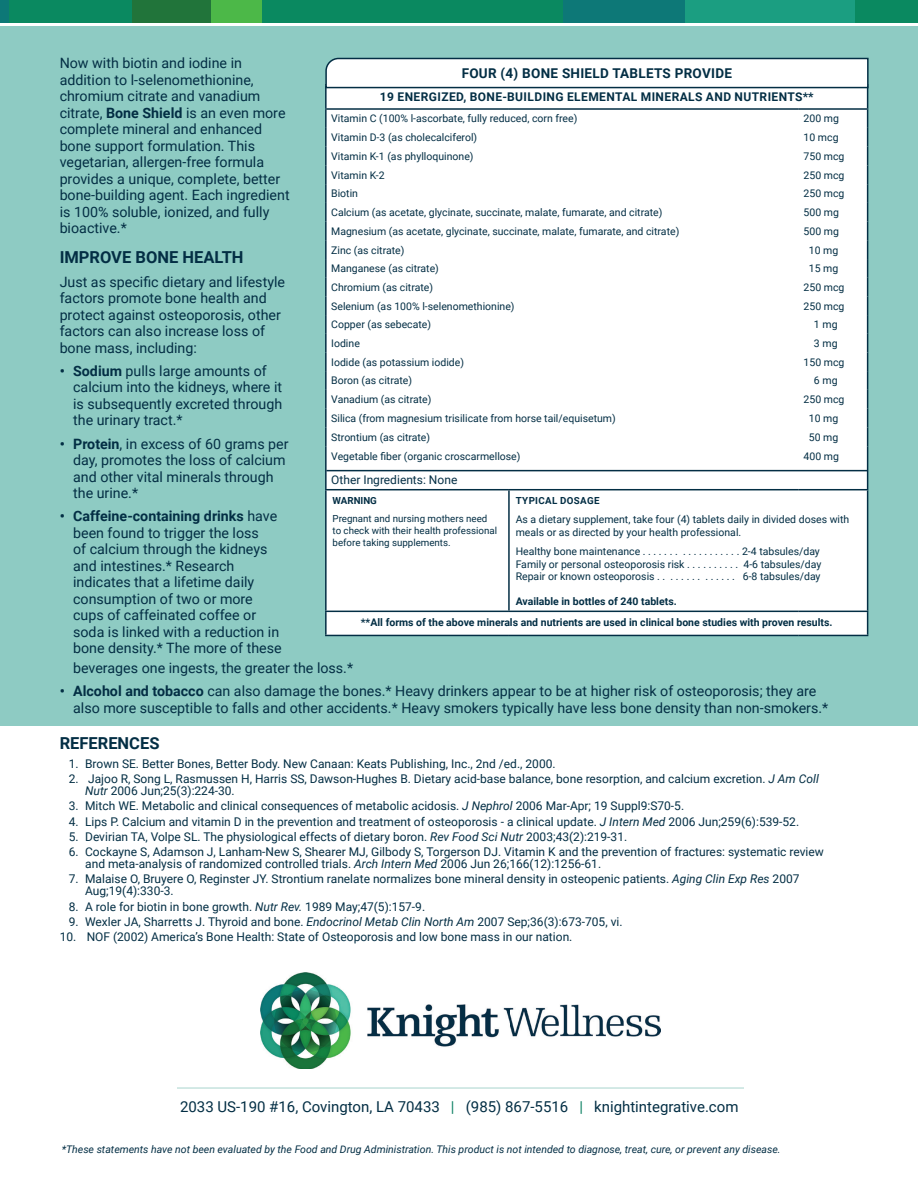
<style>
.page{position:relative;width:918px;height:1188px;background:#fff}
.page>*{position:absolute;margin:0;border:0;box-sizing:border-box;transform-origin:0 0}
.t1{font:700 16.5px "Roboto";color:#032e44}
.t2{font:15px "Roboto";color:#032e44}
.t3{font:14.25px/16.5px "Roboto";color:#032e44}
.t4{font:700 13.5px "Roboto";letter-spacing:.02em;color:#032e44}
.t5{font:12px/12px "Roboto";color:#032e44}
.t6{font:700 12px "Roboto";letter-spacing:.035em;color:#032e44}
.t7{font:10.5px/12.6px "Roboto";color:#032e44}
.t8{font:italic 10.5px "Roboto";color:#032e44}
.t9{font:700 10.5px/21.5px "Roboto";color:#032e44;text-align:center}
.t10{font:9.75px/11.7px "Roboto";color:#032e44}
.t11{font:700 9.75px "Roboto";letter-spacing:.035em;color:#032e44}
.t12{font:700 9.75px "Roboto";color:#032e44}
.s1{font-weight:700}
.s2{font-style:italic}
.s3{color:#0e8164}
</style>
<div class="page">
<div style="left:0;top:27px;width:918px;height:699px;background:#8ecbc3"></div>
<div style="left:0;top:0;width:918px;height:23px;background:#0a8960"></div>
<div style="left:563px;top:0;width:123px;height:23px;background:#0d7877"></div>
<div style="left:0;top:0;width:8px;height:23px;background:#0d7877"></div>
<div style="left:686px;top:0;width:169px;height:23px;background:#1b9e81"></div>
<div style="left:211px;top:0;width:51px;height:23px;background:#4cb848"></div>
<div style="left:132px;top:0;width:79px;height:23px;background:#21743a"></div>
<img style="left:261px;top:973px;width:399px;height:96px">
<hr style="left:177px;top:1087px;width:567px;height:2px;background:#c5e2de">
<div style="left:327px;top:446px;width:540px;height:189px;background:#fff"></div>
<hr style="left:325px;top:446px;width:2px;height:43px;background:#032e44">
<hr style="left:867px;top:446px;width:1px;height:43px;background:#032e44">
<hr style="left:325px;top:612px;width:2px;height:23px;background:#032e44">
<svg style="left:867px;top:612px;width:1px;height:23px"></svg>
<hr style="left:325px;top:635px;width:184px;height:1px;background:#032e44">
<hr style="left:509px;top:635px;width:289px;height:1px;background:#032e44">
<hr style="left:798px;top:635px;width:70px;height:1px;background:#032e44">
<hr style="left:325px;top:489px;width:184px;height:1px;background:#032e44">
<hr style="left:325px;top:490px;width:2px;height:121px;background:#032e44">
<hr style="left:325px;top:611px;width:184px;height:1px;background:#032e44">
<hr style="left:509px;top:489px;width:289px;height:1px;background:#032e44">
<hr style="left:508px;top:490px;width:2px;height:121px;background:#032e44">
<hr style="left:798px;top:489px;width:70px;height:1px;background:#032e44">
<hr style="left:867px;top:490px;width:1px;height:121px;background:#032e44">
<hr style="left:509px;top:611px;width:289px;height:1px;background:#032e44">
<hr style="left:798px;top:611px;width:70px;height:1px;background:#032e44">
<div style="left:325px;top:57px;width:544px;height:389px;background:#fff"></div>
<hr style="left:326px;top:470px;width:541px;height:1px;background:#032e44">
<p class="t3" style="left:60px;top:55px;width:232px">Now with biotin and iodine in addition to l-selenomethionine, chromium citrate and vanadium citrate, <span class="s1">Bone Shield</span> is an even more complete mineral and enhanced bone support formulation. This vegetarian, allergen-free formula provides a unique, complete, better bone-building agent. Each ingredient is 100% soluble, ionized, and fully bioactive.*</p>
<p class="t1" style="left:60px;top:246px;width:185px">IMPROVE BONE HEALTH</p>
<p class="t3" style="left:60px;top:273px;width:227px">Just as specific dietary and lifestyle factors promote bone health and protect against osteoporosis, other factors can also increase loss of bone mass, including:</p>
<p class="t3" style="left:73px;top:362px;width:211px;text-indent:-13px"><span class="s1">• Sodium</span> pulls large amounts of calcium into the kidneys, where it is subsequently excreted through the urinary tract.*</p>
<p class="t3" style="left:73px;top:435px;width:217px;text-indent:-13px"><span class="s1">• Protein</span>, in excess of 60 grams per day, promotes the loss of calcium and other vital minerals through the urine.*</p>
<p class="t3" style="left:73px;top:508px;width:210px;text-indent:-13px"><span class="s1">• Caffeine-containing drinks</span> have been found to trigger the loss<br>of calcium through the kidneys and intestines.* Research indicates that a lifetime daily consumption of two or more cups of caffeinated coffee or soda is linked with a reduction in bone density.* The more of these</p>
<p class="t3" style="left:73px;top:659px;width:282px">beverages one ingests, the greater the loss.*</p>
<p class="t3" style="left:73px;top:682px;width:757px;text-indent:-13px"><span class="s1">• Alcohol and tobacco</span> can also damage the bones.* Heavy drinkers appear to be at higher risk of osteoporosis; they are also more susceptible to falls and other accidents.* Heavy smokers typically have less bone density than non-smokers.*</p>
<p class="t1" style="left:60px;top:732px;width:101px">REFERENCES</p>
<p class="t5" style="left:69px;top:757px;width:488px">1. Brown SE. Better Bones, Better Body. New Canaan: Keats Publishing, Inc., 2nd /ed., 2000.</p>
<p class="t5" style="left:85px;top:773px;width:735px;text-indent:-17px">2. Jajoo R, Song L, Rasmussen H, Harris SS, Dawson-Hughes B. Dietary acid-base balance, bone resorption, and calcium excretion. <span class="s2">J Am Coll<br>Nutr</span> 2006 Jun;25(3):224-30.</p>
<p class="t5" style="left:69px;top:800px;width:617px">3. Mitch WE. Metabolic and clinical consequences of metabolic acidosis. <span class="s2">J Nephrol</span> 2006 Mar-Apr; 19 Suppl9:S70-5.</p>
<p class="t5" style="left:69px;top:815px;width:732px">4. Lips P. Calcium and vitamin D in the prevention and treatment of osteoporosis - a clinical update. <span class="s2">J Intern Med</span> 2006 Jun;259(6):539-52.</p>
<p class="t5" style="left:69px;top:830px;width:560px">5. Devirian TA, Volpe SL. The physiological effects of dietary boron. <span class="s2">Rev Food Sci Nutr</span> 2003;43(2):219-31.</p>
<p class="t5" style="left:85px;top:845px;width:740px;text-indent:-16px">6. Cockayne S, Adamson J, Lanham-New S, Shearer MJ, Gilbody S, Torgerson DJ. Vitamin K and the prevention of fractures: systematic review and meta-analysis of randomized controlled trials. <span class="s2">Arch Intern Med</span> 2006 Jun 26;166(12):1256-61.</p>
<p class="t5" style="left:85px;top:873px;width:716px;text-indent:-16px">7. Malaise O, Bruyere O, Reginster JY. Strontium ranelate normalizes bone mineral density in osteopenic patients. <span class="s2">Aging Clin Exp Res</span> 2007<br>Aug;19(4):330-3.</p>
<p class="t5" style="left:69px;top:900px;width:358px">8. A role for biotin in bone growth. <span class="s2">Nutr Rev.</span> 1989 May;47(5):157-9.</p>
<p class="t5" style="left:69px;top:915px;width:555px">9. Wexler JA, Sharretts J. Thyroid and bone. <span class="s2">Endocrinol Metab Clin North Am</span> 2007 Sep;36(3):673-705, vi.</p>
<p class="t5" style="left:60px;top:930px;width:514px">10. NOF (2002) America’s Bone Health: State of Osteoporosis and low bone mass in our nation.</p>
<p class="t4" style="left:462px;top:64px;width:272px">FOUR (4) BONE SHIELD TABLETS PROVIDE</p>
<p class="t6" style="left:380px;top:88px;width:435px">19 ENERGIZED, BONE-BUILDING ELEMENTAL MINERALS AND NUTRIENTS**</p>
<p class="t7" style="left:331px;top:112px;width:248px">Vitamin C (100% l-ascorbate, fully reduced, corn free)</p>
<p class="t7" style="left:804px;top:112px;width:37px">200 mg</p>
<p class="t7" style="left:331px;top:131px;width:148px">Vitamin D-3 (as cholecalciferol)</p>
<p class="t7" style="left:804px;top:131px;width:36px">10 mcg</p>
<p class="t7" style="left:331px;top:149px;width:144px">Vitamin K-1 (as phylloquinone)</p>
<p class="t7" style="left:804px;top:149px;width:42px">750 mcg</p>
<p class="t7" style="left:331px;top:168px;width:55px">Vitamin K-2</p>
<p class="t7" style="left:804px;top:168px;width:42px">250 mcg</p>
<p class="t7" style="left:331px;top:187px;width:28px">Biotin</p>
<p class="t7" style="left:804px;top:187px;width:42px">250 mcg</p>
<p class="t7" style="left:331px;top:206px;width:333px">Calcium (as acetate, glycinate, succinate, malate, fumarate, and citrate)</p>
<p class="t7" style="left:804px;top:206px;width:37px">500 mg</p>
<p class="t7" style="left:331px;top:224px;width:350px">Magnesium (as acetate, glycinate, succinate, malate, fumarate, and citrate)</p>
<p class="t7" style="left:804px;top:224px;width:37px">500 mg</p>
<p class="t7" style="left:331px;top:243px;width:75px">Zinc (as citrate)</p>
<p class="t7" style="left:809px;top:243px;width:31px">10 mg</p>
<p class="t7" style="left:331px;top:262px;width:109px">Manganese (as citrate)</p>
<p class="t7" style="left:809px;top:262px;width:31px">15 mg</p>
<p class="t7" style="left:331px;top:281px;width:103px">Chromium (as citrate)</p>
<p class="t7" style="left:804px;top:281px;width:42px">250 mcg</p>
<p class="t7" style="left:331px;top:299px;width:185px">Selenium (as 100% l-selenomethionine)</p>
<p class="t7" style="left:804px;top:299px;width:42px">250 mcg</p>
<p class="t7" style="left:331px;top:318px;width:101px">Copper (as sebecate)</p>
<p class="t7" style="left:814px;top:318px;width:25px">1 mg</p>
<p class="t7" style="left:331px;top:337px;width:30px">Iodine</p>
<p class="t7" style="left:814px;top:337px;width:25px">3 mg</p>
<p class="t7" style="left:331px;top:355px;width:134px">Iodide (as potassium iodide)</p>
<p class="t7" style="left:804px;top:355px;width:42px">150 mcg</p>
<p class="t7" style="left:331px;top:374px;width:82px">Boron (as citrate)</p>
<p class="t7" style="left:814px;top:374px;width:25px">6 mg</p>
<p class="t7" style="left:331px;top:393px;width:102px">Vanadium (as citrate)</p>
<p class="t7" style="left:804px;top:393px;width:42px">250 mcg</p>
<p class="t7" style="left:331px;top:412px;width:286px">Silica (from magnesium trisilicate from horse tail/equisetum)</p>
<p class="t7" style="left:809px;top:412px;width:31px">10 mg</p>
<p class="t7" style="left:331px;top:430px;width:100px">Strontium (as citrate)</p>
<p class="t7" style="left:809px;top:430px;width:31px">50 mg</p>
<p class="t7" style="left:331px;top:449px;width:191px">Vegetable fiber (organic croscarmellose)</p>
<p class="t5" style="left:331px;top:474px;width:128px">Other Ingredients: None</p>
<p class="t7" style="left:804px;top:449px;width:37px">400 mg</p>
<p class="t12" style="left:333px;top:493px;width:46px">WARNING</p>
<p class="t10" style="left:333px;top:513px;width:166px">Pregnant and nursing mothers need to check with their health professional before taking supplements.</p>
<p class="t11" style="left:516px;top:493px;width:85px">TYPICAL DOSAGE</p>
<p class="t7" style="left:516px;top:513px;width:335px">As a dietary supplement, take four (4) tablets daily in divided doses with meals or as directed by your health professional.</p>
<p class="t7" style="left:516px;top:545px;width:307px">Healthy bone maintenance . . . . . . . . . . . . . . . . . . 2-4 tabsules/day<br>Family or personal osteoporosis risk . . . . . . . . . . 4-6 tabsules/day<br>Repair or known osteoporosis . . . . . . . . . . . . . . 6-8 tabsules/day</p>
<p class="t9" style="left:361px;top:590px;width:473px">Available in bottles of 240 tablets.<br>**All forms of the above minerals and nutrients are used in clinical bone studies with proven results.</p>
<p class="t2" style="left:180px;top:1096px;width:560px">2033 US-190 #16, Covington, LA 70433 <span class="s3">|</span> (985) 867-5516 <span class="s3">|</span> knightintegrative.com</p>
<p class="t8" style="left:62px;top:1142px;width:720px">*These statements have not been evaluated by the Food and Drug Administration. This product is not intended to diagnose, treat, cure, or prevent any disease.</p>
</div>
